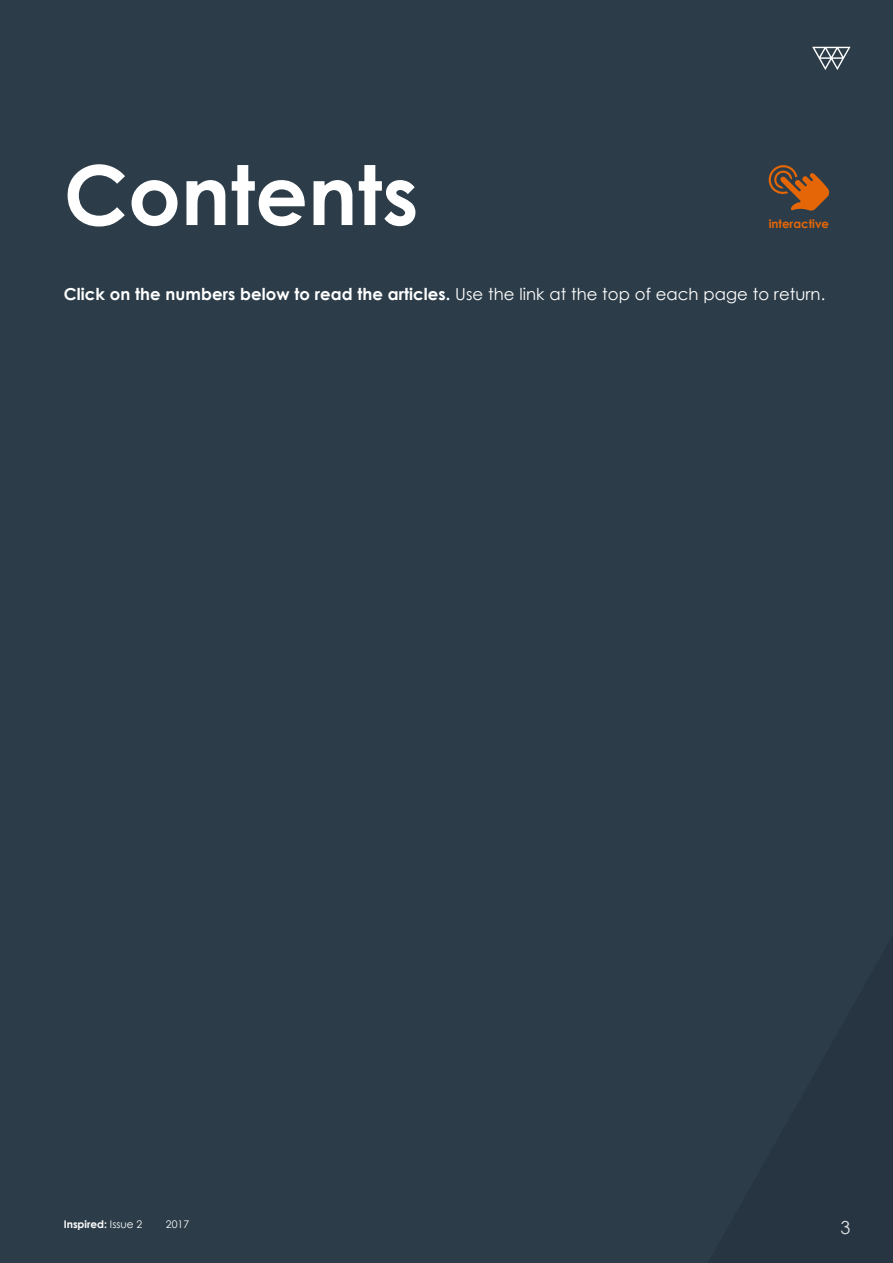
<style>
.page{position:relative;width:893px;height:1263px;background:#2c3d49}
.page>*{position:absolute;margin:0;border:0;box-sizing:border-box;transform-origin:0 0}
.t1{font:700 82.5px "Century Gothic";color:#fff}
.t2{font:18px "Century Gothic";color:#fff}
.t3{font:700 16.5px "Century Gothic";letter-spacing:.005em;color:#fff}
.t4{font:700 11.7px "Century Gothic";color:#e56606}
.t5{font:700 10.5px "Century Gothic";color:#fff}
.t6{font:10.5px "Century Gothic";color:#fff}
.s1{font-weight:400}
</style>
<div class="page">
<svg style="left:812px;top:47px;width:38px;height:23px"></svg>
<svg style="left:768px;top:165px;width:62px;height:46px"></svg>
<h1 class="t1" style="left:64px;top:132px;width:356px">Contents</h1>
<p class="t4" style="left:769px;top:214px;width:62px">interactive</p>
<p class="t3" style="left:64px;top:281px;width:763px">Click on the numbers below to read the articles. <span class="s1">Use the link at the top of each page to return.</span></p>
<p class="t5" style="left:64px;top:1216px;width:80px">Inspired: <span class="s1">Issue 2</span></p>
<p class="t6" style="left:166px;top:1217px;width:25px">2017</p>
<p class="t2" style="left:840px;top:1215px;width:11px">3</p>
</div>
